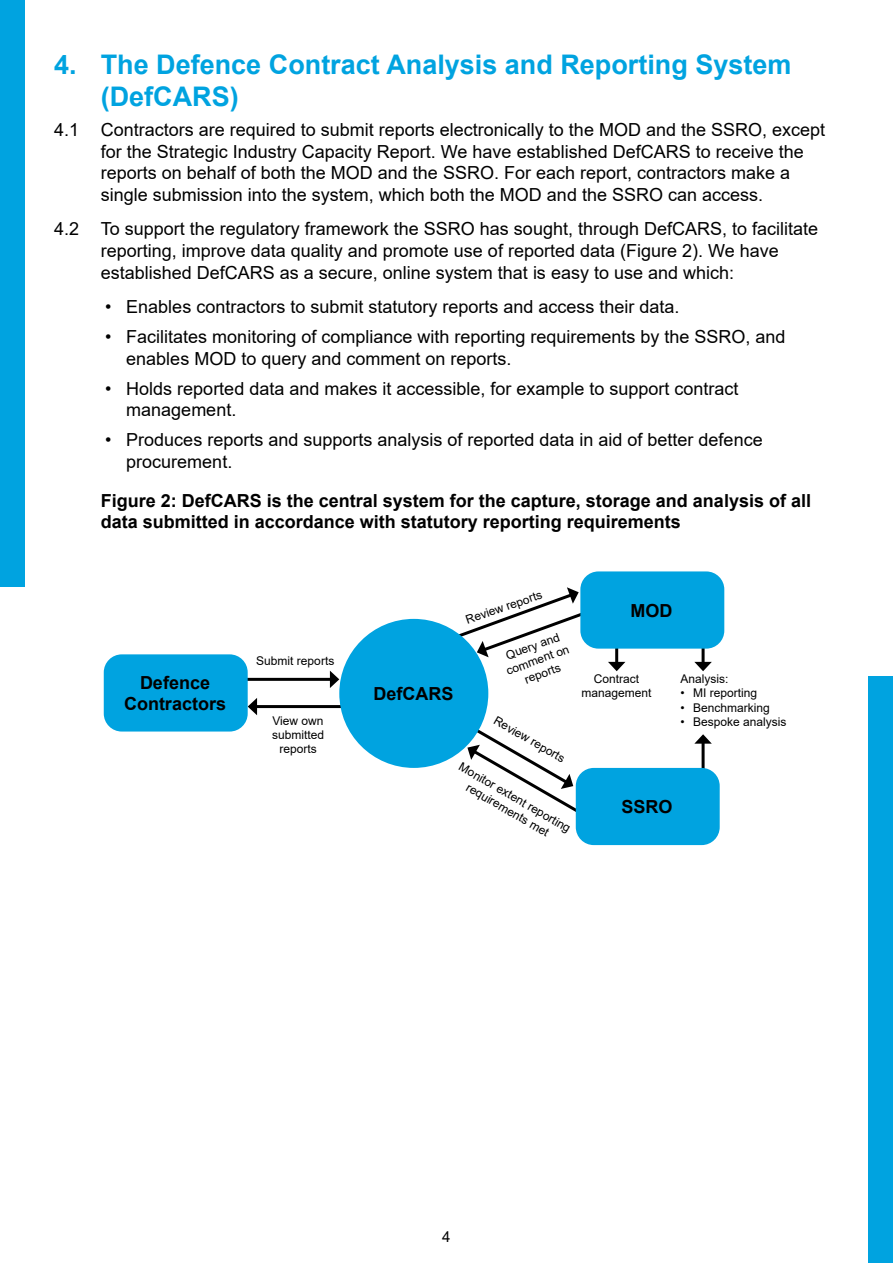
<style>
.page{position:relative;width:893px;height:1263px;background:#fff}
.page>*{position:absolute;margin:0;border:0;box-sizing:border-box;transform-origin:0 0}
.t1{font:700 27px/32.4px "Arial";color:#00a3e0}
.t2{font:18px/21.6px "Arial";color:#000}
.Heading_3{font:700 18px/21.6px "Arial";color:#000}
.Body_no_number{font:700 18px/21.6px "Arial";color:#000;text-align:center}
.t3{font:15px "Arial";color:#000}
.Body_no_number-2{font:12px/14.4px "Arial";color:#000;text-align:center}
</style>
<div class="page">
<div style="left:0;top:0;width:24px;height:587px;background:#00a3e0"></div>
<div style="left:869px;top:676px;width:24px;height:587px;background:#00a3e0"></div>
<hr style="left:244px;top:678px;width:89px;height:3px;background:#000">
<svg style="left:330px;top:671px;width:9px;height:17px"></svg>
<hr style="left:254px;top:705px;width:92px;height:3px;background:#000">
<svg style="left:248px;top:698px;width:9px;height:17px"></svg>
<svg style="left:452px;top:587px;width:128px;height:70px"></svg>
<svg style="left:467px;top:726px;width:116px;height:91px"></svg>
<hr style="left:615px;top:598px;width:3px;height:66px;background:#000">
<svg style="left:608px;top:662px;width:17px;height:9px"></svg>
<hr style="left:702px;top:608px;width:3px;height:56px;background:#000">
<svg style="left:694px;top:662px;width:18px;height:9px"></svg>
<hr style="left:702px;top:741px;width:3px;height:48px;background:#000">
<svg style="left:694px;top:734px;width:18px;height:10px"></svg>
<div style="left:576px;top:768px;width:144px;height:77px;background:#00a3e0;border-radius:18px"></div>
<div style="left:580px;top:571px;width:144px;height:78px;background:#00a3e0;border-radius:18px"></div>
<div style="left:339px;top:619px;width:149px;height:149px;background:#00a3e0;border-radius:50%"></div>
<div style="left:104px;top:654px;width:144px;height:77px;background:#00a3e0;border-radius:18px"></div>
<p class="t1" style="left:101px;top:48px;width:692px;text-indent:-47px">4. The Defence Contract Analysis and Reporting System (DefCARS)</p>
<p class="t2" style="left:101px;top:119px;width:726px;text-indent:-47px">4.1 Contractors are required to submit reports electronically to the MOD and the SSRO, except for the Strategic Industry Capacity Report. We have established DefCARS to receive the reports on behalf of both the MOD and the SSRO. For each report, contractors make a single submission into the system, which both the MOD and the SSRO can access.</p>
<p class="t2" style="left:101px;top:218px;width:719px;text-indent:-47px">4.2 To support the regulatory framework the SSRO has sought, through DefCARS, to facilitate reporting, improve data quality and promote use of reported data (Figure 2). We have established DefCARS as a secure, online system that is easy to use and which:</p>
<p class="t2" style="left:105px;top:296px;width:576px">• Enables contractors to submit statutory reports and access their data.</p>
<p class="t2" style="left:126px;top:326px;width:661px;text-indent:-21px">• Facilitates monitoring of compliance with reporting requirements by the SSRO, and enables MOD to query and comment on reports.</p>
<p class="t2" style="left:126px;top:377px;width:614px;text-indent:-21px">• Holds reported data and makes it accessible, for example to support contract management.</p>
<p class="t2" style="left:126px;top:429px;width:638px;text-indent:-21px">• Produces reports and supports analysis of reported data in aid of better defence procurement.</p>
<p class="Heading_3" style="left:101px;top:490px;width:712px">Figure 2: DefCARS is the central system for the capture, storage and analysis of all data submitted in accordance with statutory reporting requirements</p>
<p class="Body_no_number" style="left:124px;top:672px;width:104px">Defence<br>Contractors</p>
<p class="Body_no_number-2" style="left:256px;top:653px;width:80px">Submit reports</p>
<p class="Body_no_number-2" style="left:272px;top:713px;width:54px">View own submitted reports</p>
<p class="Body_no_number-2" style="left:464px;top:613px;width:82px;rotate:-19deg">Review reports</p>
<p class="Body_no_number" style="left:631px;top:600px;width:43px">MOD</p>
<p class="Body_no_number-2" style="left:499px;top:650px;width:68px;rotate:-20deg">Query and comment on reports</p>
<p class="Body_no_number-2" style="left:581px;top:671px;width:72px">Contract management</p>
<p class="Body_no_number-2" style="left:680px;top:671px;width:50px">Analysis:</p>
<p class="Body_no_number-2" style="left:680px;top:686px;width:78px">• MI reporting</p>
<p class="Body_no_number-2" style="left:680px;top:700px;width:91px">• Benchmarking</p>
<p class="Body_no_number" style="left:374px;top:683px;width:81px">DefCARS</p>
<p class="Body_no_number-2" style="left:498px;top:713px;width:82px;rotate:30deg">Review reports</p>
<p class="Body_no_number-2" style="left:680px;top:715px;width:108px">• Bespoke analysis</p>
<p class="Body_no_number" style="left:621px;top:796px;width:53px">SSRO</p>
<p class="Body_no_number-2" style="left:464px;top:759px;width:128px;rotate:30deg">Monitor extent reporting requirements met</p>
<p class="t3" style="left:442px;top:1226px;width:10px">4</p>
</div>
